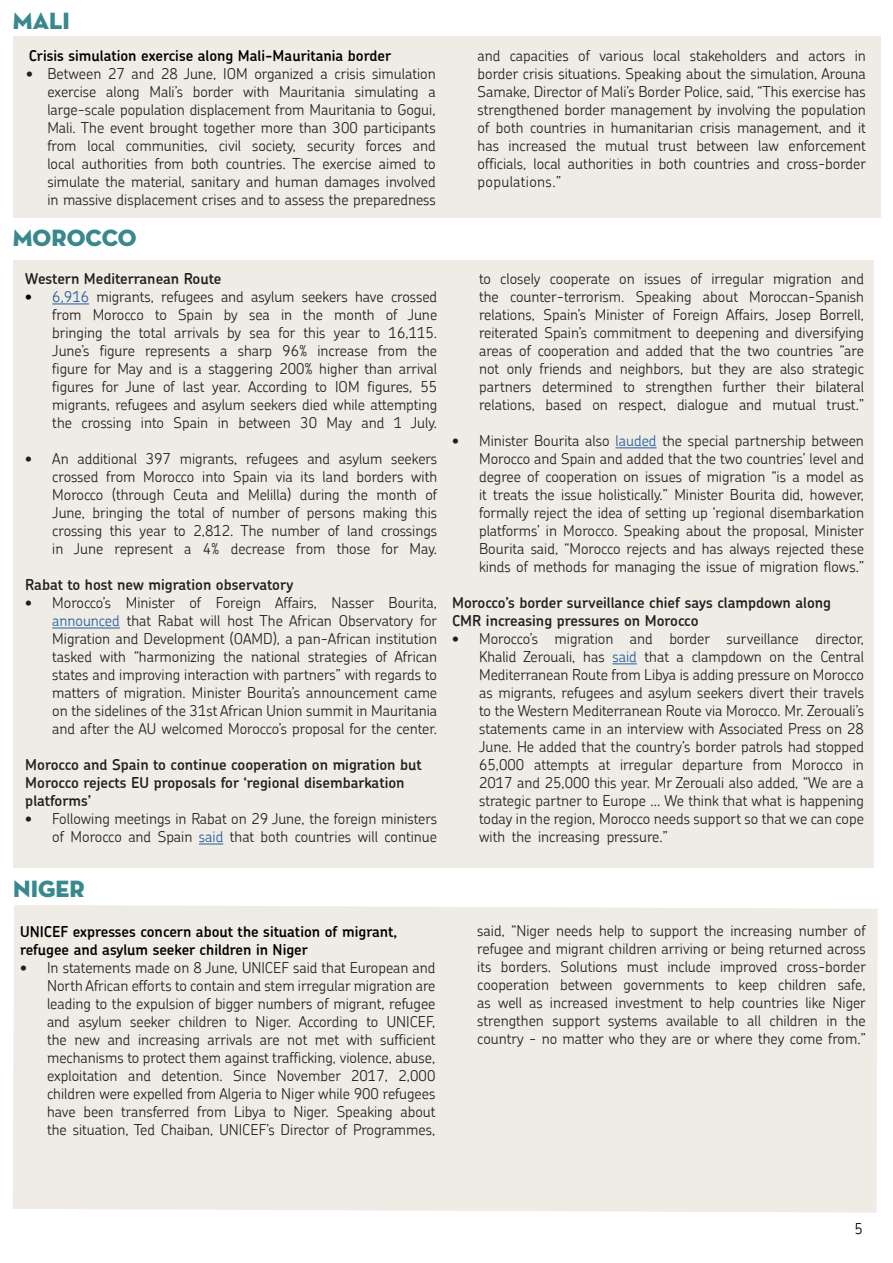
<style>
.page{position:relative;width:893px;height:1263px;background:#fff}
.page>*{position:absolute;margin:0;border:0;box-sizing:border-box;transform-origin:0 0}
.t1{font:24px "Neutra Disp Titling";color:#38888d}
.t2{font:300 15px/18px "Chevin";color:#231f20;text-align:justify}
.t3{font:600 15px/18px "Chevin";color:#231f20}
.t4{font:600 15px/18px "Chevin";color:#000}
.t5{font:300 15px "Chevin";color:#000}
.s1{color:#000}
.s2{color:#215e9e}
</style>
<div class="page">
<div style="left:13px;top:37px;width:868px;height:181px;background:#efebe5"></div>
<div style="left:13px;top:260px;width:860px;height:608px;background:#efebe5"></div>
<hr style="left:52px;top:304px;width:37px;height:1px;background:#215e9e">
<hr style="left:52px;top:628px;width:68px;height:1px;background:#215e9e">
<svg style="left:199px;top:844px;width:24px;height:1px"></svg>
<hr style="left:615px;top:448px;width:41px;height:1px;background:#215e9e">
<svg style="left:612px;top:664px;width:25px;height:1px"></svg>
<div style="left:13px;top:905px;width:865px;height:307px;background:#efebe5"></div>
<h1 class="t1" style="left:13px;top:6px;width:59px">MALI</h1>
<p class="t4" style="left:29px;top:46px;width:364px">Crisis simulation exercise along Mali-Mauritania border</p>
<p class="t2" style="left:47px;top:64px;width:390px;text-indent:-21px">• Between 27 and 28 June, IOM organized a crisis simulation exercise along Mali’s border with Mauritania simulating a large-scale population displacement from Mauritania to Gogui, Mali. The event brought together more than 300 participants from local communities, civil society, security forces and local authorities from both countries. The exercise aimed to simulate the material, sanitary and human damages involved in massive displacement crises and to assess the preparedness</p>
<h1 class="t1" style="left:13px;top:222px;width:125px">MOROCCO</h1>
<p class="t3" style="left:25px;top:269px;width:198px">Western Mediterranean Route</p>
<p class="t2" style="left:52px;top:287px;width:386px;text-indent:-27px"><span class="s1">•</span> <span class="s2">6,916</span> migrants, refugees and asylum seekers have crossed from Morocco to Spain by sea in the month of June bringing the total arrivals by sea for this year to 16,115.<br>June’s figure represents a sharp 96% increase from the figure for May and is a staggering 200% higher than arrival figures for June of last year. According to IOM figures, 55 migrants, refugees and asylum seekers died while attempting the crossing into Spain in between 30 May and 1 July.</p>
<p class="t2" style="left:52px;top:449px;width:386px;text-indent:-27px">• An additional 397 migrants, refugees and asylum seekers crossed from Morocco into Spain via its land borders with Morocco (through Ceuta and Melilla) during the month of June, bringing the total of number of persons making this crossing this year to 2,812. The number of land crossings in June represent a 4% decrease from those for May.</p>
<p class="t3" style="left:25px;top:575px;width:270px">Rabat to host new migration observatory</p>
<p class="t2" style="left:52px;top:593px;width:386px;text-indent:-27px">• Morocco’s Minister of Foreign Affairs, Nasser Bourita, <span class="s2">announced</span> that Rabat will host The African Observatory for Migration and Development (OAMD), a pan-African institution tasked with “harmonizing the national strategies of African states and improving interaction with partners” with regards to matters of migration. Minister Bourita’s announcement came on the sidelines of the 31st African Union summit in Mauritania and after the AU welcomed Morocco’s proposal for the center.</p>
<p class="t3" style="left:25px;top:755px;width:398px">Morocco and Spain to continue cooperation on migration but<br>Morocco rejects EU proposals for ‘regional disembarkation platforms’</p>
<p class="t2" style="left:25px;top:809px;width:413px;text-align:right">• Following meetings in Rabat on 29 June, the foreign ministers of Morocco and Spain <span class="s2">said</span> that both countries will continue</p>
<h1 class="t1" style="left:13px;top:874px;width:73px">NIGER</h1>
<p class="t4" style="left:20px;top:922px;width:379px">UNICEF expresses concern about the situation of migrant, refugee and asylum seeker children in Niger</p>
<p class="t2" style="left:47px;top:958px;width:390px;text-indent:-27px">• In statements made on 8 June, UNICEF said that European and North African efforts to contain and stem irregular migration are leading to the expulsion of bigger numbers of migrant, refugee and asylum seeker children to Niger. According to UNICEF, the new and increasing arrivals are not met with sufficient mechanisms to protect them against trafficking, violence, abuse, exploitation and detention. Since November 2017, 2,000 children were expelled from Algeria to Niger while 900 refugees have been transferred from Libya to Niger. Speaking about the situation, Ted Chaiban, UNICEF’s Director of Programmes,</p>
<p class="t2" style="left:478px;top:46px;width:390px">and capacities of various local stakeholders and actors in border crisis situations. Speaking about the simulation, Arouna Samake, Director of Mali’s Border Police, said, “This exercise has strengthened border management by involving the population of both countries in humanitarian crisis management, and it has increased the mutual trust between law enforcement officials, local authorities in both countries and cross-border populations.”</p>
<p class="t2" style="left:479px;top:269px;width:386px">to closely cooperate on issues of irregular migration and the counter-terrorism. Speaking about Moroccan-Spanish relations, Spain’s Minister of Foreign Affairs, Josep Borrell, reiterated Spain’s commitment to deepening and diversifying areas of cooperation and added that the two countries “are not only friends and neighbors, but they are also strategic partners determined to strengthen further their bilateral relations, based on respect, dialogue and mutual trust.”</p>
<p class="t2" style="left:479px;top:431px;width:386px;text-indent:-27px">• Minister Bourita also <span class="s2">lauded</span> the special partnership between Morocco and Spain and added that the two countries’ level and degree of cooperation on issues of migration “is a model as it treats the issue holistically.” Minister Bourita did, however, formally reject the idea of setting up ‘regional disembarkation platforms’ in Morocco. Speaking about the proposal, Minister Bourita said, “Morocco rejects and has always rejected these kinds of methods for managing the issue of migration flows.”</p>
<p class="t3" style="left:452px;top:593px;width:380px">Morocco’s border surveillance chief says clampdown along<br>CMR increasing pressures on Morocco</p>
<p class="t2" style="left:479px;top:629px;width:386px;text-indent:-27px">• Morocco’s migration and border surveillance director, Khalid Zerouali, has <span class="s2">said</span> that a clampdown on the Central Mediterranean Route from Libya is adding pressure on Morocco as migrants, refugees and asylum seekers divert their travels to the Western Mediterranean Route via Morocco. Mr. Zerouali’s statements came in an interview with Associated Press on 28<br>June. He added that the country’s border patrols had stopped 65,000 attempts at irregular departure from Morocco in 2017 and 25,000 this year. Mr Zerouali also added, “We are a strategic partner to Europe ... We think that what is happening today in the region, Morocco needs support so that we can cope with the increasing pressure.”</p>
<p class="t2" style="left:477px;top:922px;width:390px">said, “Niger needs help to support the increasing number of refugee and migrant children arriving or being returned across its borders. Solutions must include improved cross-border cooperation between governments to keep children safe, as well as increased investment to help countries like Niger strengthen support systems available to all children in the country - no matter who they are or where they come from.”</p>
<p class="t5" style="left:854px;top:1219px;width:10px">5</p>
</div>
